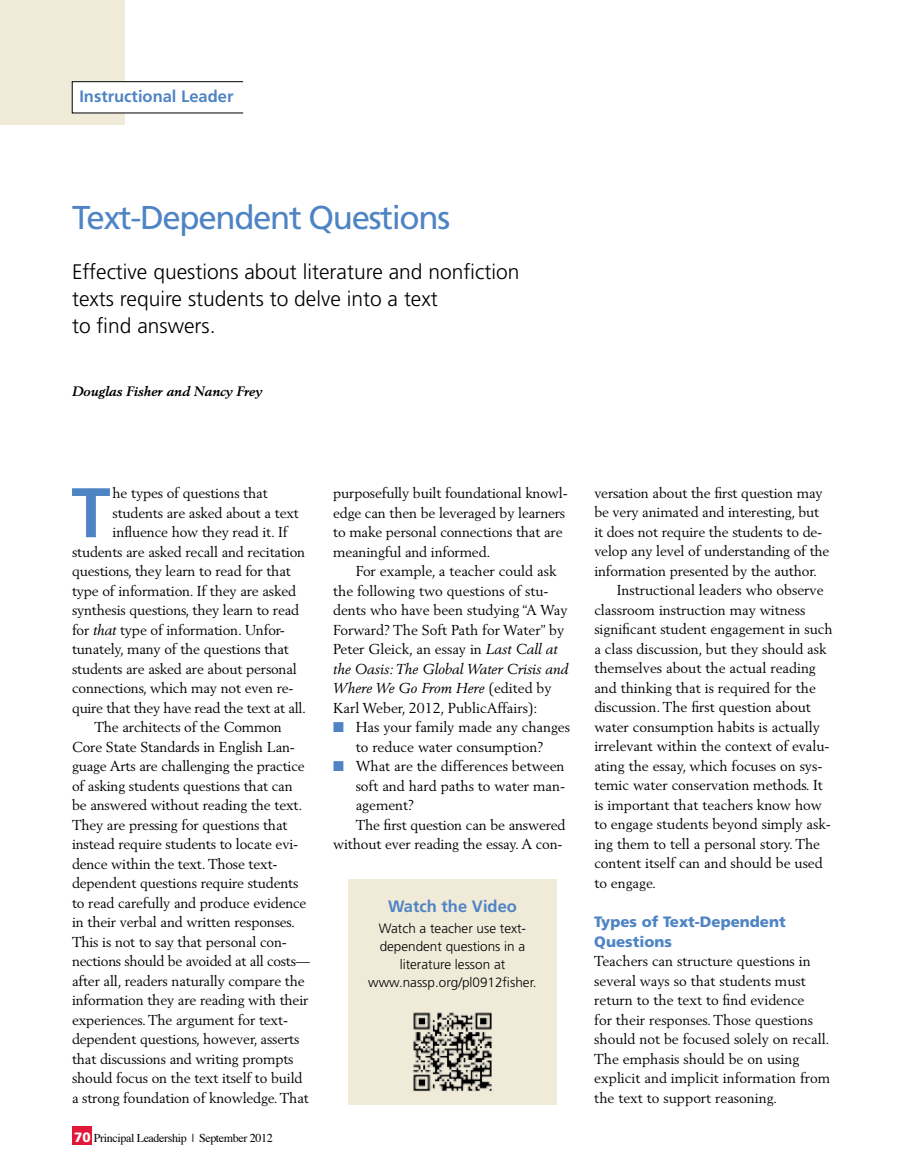
<style>
.page{position:relative;width:905px;height:1175px;background:#fff}
.page>*{position:absolute;margin:0;border:0;box-sizing:border-box;transform-origin:0 0}
.t1{font:700 70.05px "Frutiger LT";color:#4f84c4}
.t2{font:33px "Frutiger LT";letter-spacing:-.04em;color:#4f84c4}
.t3{font:300 21px/27px "Frutiger LT";color:#000}
.t4{font:700 16.5px "Frutiger LT";color:#4f84c4}
.t5{font:900 15px/19.5px "Frutiger LT";color:#4f84c4}
.t6{font:14.25px/19.5px "Berling LT";letter-spacing:-.01em;color:#000}
.t7{font:300 13.5px/18px "Frutiger LT";color:#000;text-align:center}
.t8{font:italic 700 13.5px "Berling LT";color:#000}
.t9{font:12px "Times";letter-spacing:-.03em;color:#000}
.s1{font-style:italic}
.s2{font-family:"Frutiger LT";font-weight:900;font-size:13.5px;color:#fff}
.s3{color:#4f84c4}
</style>
<div class="page">
<div style="left:72px;top:1126px;width:20px;height:18px;background:#e11837"></div>
<div style="left:0;top:0;width:124px;height:124px;background:#f0ead8"></div>
<div style="left:72px;top:82px;width:171px;height:31px;background:#fff"></div>
<div style="left:72px;top:81px;width:171px;height:32px;border:1px solid #000"></div>
<div style="left:348px;top:879px;width:209px;height:225px;background:#f0ead8"></div>
<img style="left:413px;top:1012px;width:79px;height:80px">
<p class="t4" style="left:79px;top:87px;width:156px">Instructional Leader</p>
<h2 class="t2" style="left:72px;top:198px;width:379px">Text-Dependent Questions</h2>
<h3 class="t3" style="left:72px;top:259px;width:449px">Effective questions about literature and nonfiction texts require students to delve into a text<br>to find answers.</h3>
<p class="t8" style="left:72px;top:383px;width:192px">Douglas Fisher and Nancy Frey</p>
<h1 class="t1" style="left:71px;top:472px;width:40px">T</h1>
<p class="t6" style="left:113px;top:483px;width:157px">he types of questions that</p>
<p class="t6" style="left:113px;top:503px;width:188px">students are asked about a text</p>
<p class="t6" style="left:113px;top:522px;width:176px">influence how they read it. If</p>
<p class="t6" style="left:72px;top:542px;width:235px">students are asked recall and recitation</p>
<p class="t6" style="left:72px;top:561px;width:220px">questions, they learn to read for that</p>
<p class="t6" style="left:72px;top:581px;width:225px">type of information. If they are asked</p>
<p class="t6" style="left:72px;top:600px;width:228px">synthesis questions, they learn to read</p>
<p class="t6" style="left:72px;top:620px;width:214px">for <span class="s1">that</span> type of information. Unfor-</p>
<p class="t6" style="left:72px;top:639px;width:218px">tunately, many of the questions that</p>
<p class="t6" style="left:72px;top:659px;width:226px">students are asked are about personal</p>
<p class="t6" style="left:72px;top:678px;width:223px">connections, which may not even re-</p>
<p class="t6" style="left:72px;top:698px;width:236px">quire that they have read the text at all.</p>
<p class="t6" style="left:95px;top:717px;width:189px">The architects of the Common</p>
<p class="t6" style="left:72px;top:736px;width:222px">Core State Standards in English Lan--</p>
<p class="t6" style="left:72px;top:756px;width:234px">guage Arts are challenging the practice</p>
<p class="t6" style="left:72px;top:775px;width:222px">of asking students questions that can</p>
<p class="t6" style="left:72px;top:795px;width:232px">be answered without reading the text.</p>
<p class="t6" style="left:72px;top:814px;width:217px">They are pressing for questions that</p>
<p class="t6" style="left:72px;top:834px;width:225px">instead require students to locate evi--</p>
<p class="t6" style="left:72px;top:853px;width:204px">dence within the text. Those text--</p>
<p class="t6" style="left:72px;top:873px;width:228px">dependent questions require students</p>
<p class="t6" style="left:72px;top:892px;width:236px">to read carefully and produce evidence</p>
<p class="t6" style="left:72px;top:912px;width:224px">in their verbal and written responses.</p>
<p class="t6" style="left:72px;top:931px;width:216px">This is not to say that personal con-</p>
<p class="t6" style="left:72px;top:951px;width:239px">nections should be avoided at all costs—</p>
<p class="t6" style="left:72px;top:970px;width:234px">after all, readers naturally compare the</p>
<p class="t6" style="left:72px;top:990px;width:238px">information they are reading with their</p>
<p class="t6" style="left:72px;top:1009px;width:216px">experiences. The argument for text-</p>
<p class="t6" style="left:72px;top:1029px;width:229px">dependent questions, however, asserts</p>
<p class="t6" style="left:72px;top:1048px;width:223px">that discussions and writing prompts</p>
<p class="t6" style="left:72px;top:1068px;width:232px">should focus on the text itself to build</p>
<p class="t6" style="left:72px;top:1087px;width:238px">a strong foundation of knowledge. That</p>
<p class="t9" style="left:74px;top:1126px;width:200px"><span class="s2">70</span> Principal Leadership | September 2012</p>
<p class="t6" style="left:333px;top:483px;width:236px">purposefully built foundational knowl&shy;edge can then be leveraged by learners to make personal connections that are meaningful and informed.</p>
<p class="t6" style="left:333px;top:561px;width:237px;text-indent:23px">For example, a teacher could ask the following two questions of stu&shy;dents who have been studying “A Way Forward? The Soft Path for Water” by Peter Gleick, an essay in <span class="s1">Last Call at the Oasis: The Global Water Crisis and Where We Go From Here</span> (edited by Karl Weber, 2012, PublicAffairs):</p>
<p class="t6" style="left:333px;top:717px;width:238px;text-align:center"><span class="s3">■</span> Has your family made any changes to reduce water consumption?</p>
<p class="t6" style="left:333px;top:756px;width:233px"><span class="s3">■</span> What are the differences between</p>
<p class="t6" style="left:356px;top:775px;width:211px">soft and hard paths to water man-</p>
<p class="t6" style="left:356px;top:795px;width:60px">agement?</p>
<p class="t6" style="left:356px;top:814px;width:211px">The first question can be answered</p>
<p class="t6" style="left:333px;top:834px;width:231px">without ever reading the essay. A con-</p>
<p class="t4" style="left:388px;top:896px;width:130px">Watch the Video</p>
<p class="t7" style="left:368px;top:919px;width:170px">Watch a teacher use text&shy;dependent questions in a literature lesson at www.nassp.org/pl0912fisher.</p>
<p class="t6" style="left:594px;top:483px;width:230px">versation about the first question may</p>
<p class="t6" style="left:594px;top:502px;width:226px">be very animated and interesting, but</p>
<p class="t6" style="left:594px;top:522px;width:229px">it does not require the students to de-</p>
<p class="t6" style="left:594px;top:541px;width:236px">velop any level of understanding of the</p>
<p class="t6" style="left:594px;top:561px;width:224px">information presented by the author.</p>
<p class="t6" style="left:617px;top:580px;width:208px">Instructional leaders who observe</p>
<p class="t6" style="left:594px;top:600px;width:212px">classroom instruction may witness</p>
<p class="t6" style="left:594px;top:619px;width:240px">significant student engagement in such</p>
<p class="t6" style="left:594px;top:639px;width:234px">a class discussion, but they should ask</p>
<p class="t6" style="left:594px;top:658px;width:223px">themselves about the actual reading</p>
<p class="t6" style="left:594px;top:678px;width:223px">and thinking that is required for the</p>
<p class="t6" style="left:594px;top:697px;width:218px">discussion. The first question about</p>
<p class="t6" style="left:594px;top:717px;width:227px">water consumption habits is actually</p>
<p class="t6" style="left:594px;top:736px;width:237px">irrelevant within the context of evalu-</p>
<p class="t6" style="left:594px;top:756px;width:229px">ating the essay, which focuses on sys-</p>
<p class="t6" style="left:594px;top:775px;width:230px">temic water conservation methods. It</p>
<p class="t6" style="left:594px;top:795px;width:229px">is important that teachers know how</p>
<p class="t6" style="left:594px;top:814px;width:238px">to engage students beyond simply ask-</p>
<p class="t6" style="left:594px;top:834px;width:227px">ing them to tell a personal story. The</p>
<p class="t6" style="left:594px;top:853px;width:230px">content itself can and should be used</p>
<p class="t6" style="left:594px;top:873px;width:63px">to engage.</p>
<p class="t5" style="left:594px;top:912px;width:193px">Types of Text-Dependent<br>Questions</p>
<p class="t6" style="left:594px;top:951px;width:237px">Teachers can structure questions in several ways so that students must return to the text to find evidence<br>for their responses. Those questions should not be focused solely on recall.<br>The emphasis should be on using explicit and implicit information from the text to support reasoning.</p>
</div>
